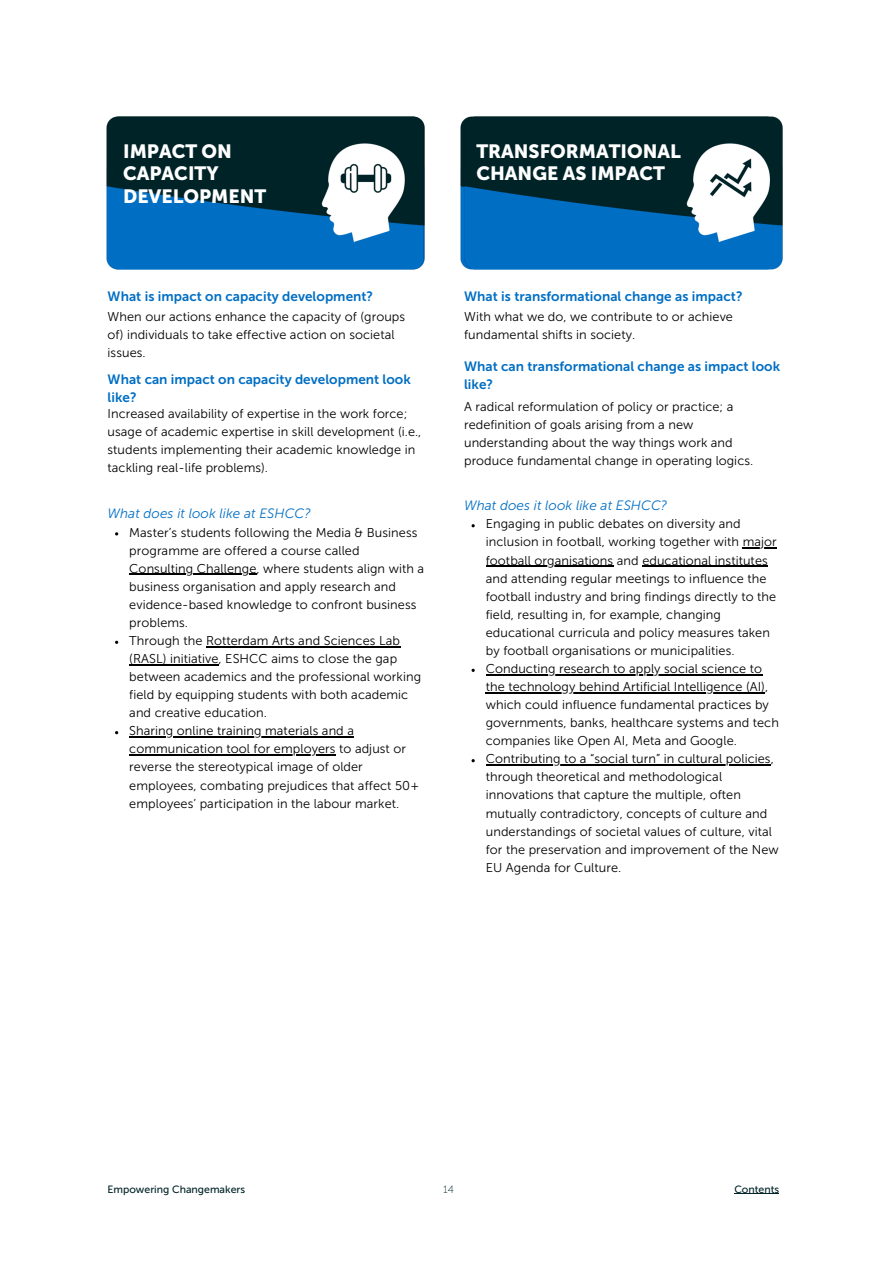
<style>
.page{position:relative;width:894px;height:1264px;background:#fff}
.page>*{position:absolute;margin:0;border:0;box-sizing:border-box;transform-origin:0 0}
.t1{font:19.05px/22.5px "Museo Sans 900";color:#fff}
.t2{font:13.5px/18px "Museo Sans 700";color:#006ec3}
.t3{font:italic 13.5px "Museo Sans 300";letter-spacing:.005em;color:#006ec3}
.t4{font:12.75px/18px "Museo Sans 300";letter-spacing:.005em;color:#000}
.t5{font:10.5px "Museo Sans 500";color:#002328}
.t6{font:10.5px "Museo Sans 100";color:#002328}
</style>
<div class="page">
<img style="left:106px;top:116px;width:319px;height:154px">
<img style="left:460px;top:116px;width:323px;height:154px">
<hr style="left:129px;top:573px;width:127px;height:2px;background:#000">
<hr style="left:206px;top:646px;width:194px;height:1px;background:#000">
<hr style="left:129px;top:664px;width:89px;height:1px;background:#000">
<hr style="left:129px;top:736px;width:225px;height:1px;background:#000">
<hr style="left:129px;top:754px;width:206px;height:1px;background:#000">
<hr style="left:742px;top:547px;width:34px;height:1px;background:#000">
<hr style="left:485px;top:565px;width:128px;height:1px;background:#000">
<hr style="left:642px;top:565px;width:125px;height:1px;background:#000">
<hr style="left:485px;top:674px;width:277px;height:1px;background:#000">
<hr style="left:485px;top:692px;width:279px;height:1px;background:#000">
<hr style="left:485px;top:764px;width:285px;height:1px;background:#000">
<hr style="left:734px;top:1193px;width:45px;height:1px;background:#002328">
<p class="t1" style="left:123px;top:140px;width:145px">IMPACT ON<br>CAPACITY<br>DEVELOPMENT</p>
<h1 class="t1" style="left:476px;top:140px;width:206px">TRANSFORMATIONAL<br>CHANGE AS IMPACT</h1>
<h3 class="t2" style="left:108px;top:287px;width:267px">What is impact on capacity development?</h3>
<h3 class="t4" style="left:108px;top:307px;width:299px">When our actions enhance the capacity of (groups of) individuals to take effective action on societal issues.</h3>
<h3 class="t2" style="left:108px;top:370px;width:305px">What can impact on capacity development look like?</h3>
<h2 class="t4" style="left:108px;top:405px;width:315px">Increased availability of expertise in the work force; usage of academic expertise in skill development (i.e., students implementing their academic knowledge in tackling real-life problems).</h2>
<p class="t3" style="left:108px;top:505px;width:205px">What does it look like at ESHCC?</p>
<p class="t4" style="left:129px;top:523px;width:289px">Master’s students following the Media &amp; Business programme are offered a course called</p>
<p class="t4" style="left:129px;top:559px;width:296px">Consulting Challenge, where students align with a business organisation and apply research and evidence-based knowledge to confront business problems.<br>Through the Rotterdam Arts and Sciences Lab</p>
<p class="t4" style="left:129px;top:649px;width:293px">(RASL) initiative, ESHCC aims to close the gap between academics and the professional working field by equipping students with both academic and creative education.<br>Sharing online training materials and a</p>
<p class="t4" style="left:129px;top:740px;width:291px">communication tool for employers to adjust or reverse the stereotypical image of older employees, combating prejudices that affect 50+ employees’ participation in the labour market.</p>
<h1 class="t2" style="left:464px;top:287px;width:280px">What is transformational change as impact?</h1>
<h3 class="t4" style="left:464px;top:307px;width:270px">With what we do, we contribute to or achieve fundamental shifts in society.</h3>
<h2 class="t2" style="left:464px;top:357px;width:317px">What can transformational change as impact look like?</h2>
<h2 class="t4" style="left:464px;top:397px;width:290px">A radical reformulation of policy or practice; a redefinition of goals arising from a new understanding about the way things work and produce fundamental change in operating logics.</h2>
<h3 class="t3" style="left:464px;top:497px;width:205px">What does it look like at ESHCC?</h3>
<h3 class="t4" style="left:485px;top:515px;width:292px">Engaging in public debates on diversity and inclusion in football, working together with major</h3>
<p class="t4" style="left:485px;top:551px;width:292px">football organisations and educational institutes and attending regular meetings to influence the football industry and bring findings directly to the field, resulting in, for example, changing educational curricula and policy measures taken by football organisations or municipalities.<br>Conducting research to apply social science to</p>
<p class="t4" style="left:485px;top:677px;width:294px">the technology behind Artificial Intelligence (AI), which could influence fundamental practices by governments, banks, healthcare systems and tech companies like Open AI, Meta and Google.<br>Contributing to a “social turn” in cultural policies,</p>
<p class="t4" style="left:485px;top:768px;width:294px">through theoretical and methodological innovations that capture the multiple, often mutually contradictory, concepts of culture and understandings of societal values of culture, vital for the preservation and improvement of the New EU Agenda for Culture.</p>
<p class="t5" style="left:107px;top:1183px;width:139px">Empowering Changemakers</p>
<h2 class="t6" style="left:443px;top:1183px;width:12px">14</h2>
<p class="t5" style="left:734px;top:1182px;width:46px">Contents</p>
</div>
